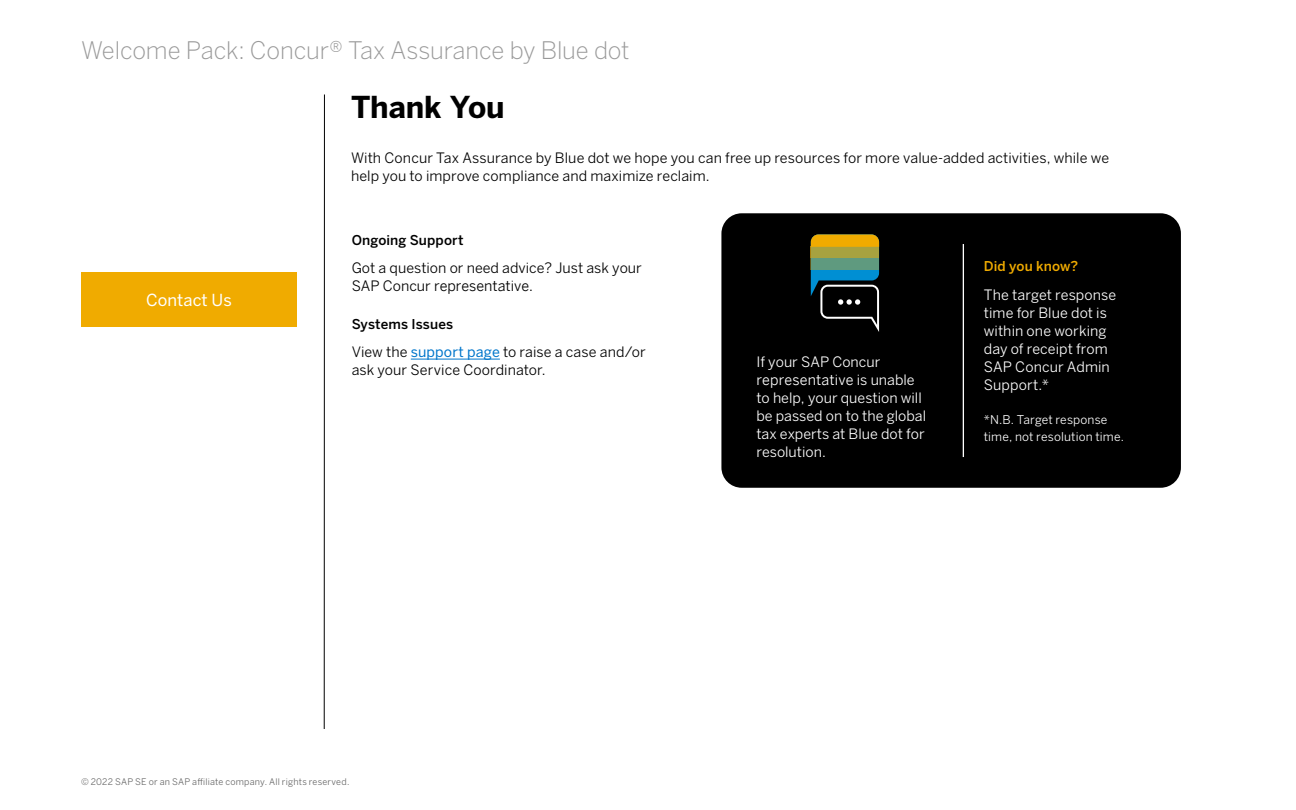
<style>
.page{position:relative;width:1296px;height:810px;background:#fff}
.page>*{position:absolute;margin:0;border:0;box-sizing:border-box;transform-origin:0 0}
.Head{font:700 30px "Benton Sans";letter-spacing:-.005em;color:#000}
.t1{font:300 24px "Benton Sans";letter-spacing:-.005em;color:#999}
.Primary_Nav_Text{font:16.5px "Benton Sans";color:#fff}
.Body{font:14.25px/18px "Benton Sans";letter-spacing:.005em;color:#000}
.Body-2{font:14.25px/18px "Benton Sans";color:#fff}
.Subhead_Level_2{font:500 13.5px "Benton Sans";letter-spacing:.01em;color:#000}
.Body-3{font:500 13.5px "Benton Sans";letter-spacing:.01em;color:#000}
.Subhead_Level_2-2{font:500 13.5px "Benton Sans";letter-spacing:.005em;color:#f0ab00}
.Body-4{font:12px/16.5px "Benton Sans";letter-spacing:.01em;color:#fff}
.t2{font:9px "Benton Sans";letter-spacing:.025em;color:#666}
.s1{color:#0076cb}
</style>
<div class="page">
<hr style="left:324px;top:94px;width:1px;height:635px;background:#000">
<div style="left:81px;top:273px;width:216px;height:54px;background:#f0ab00"></div>
<div style="left:721px;top:213px;width:460px;height:275px;background:#000;border-radius:20px"></div>
<svg style="left:811px;top:234px;width:68px;height:98px"></svg>
<div style="left:811px;top:247px;width:68px;height:11px;background:#a7a23f"></div>
<div style="left:811px;top:258px;width:68px;height:11px;background:#5f9a7f"></div>
<hr style="left:963px;top:244px;width:1px;height:213px;background:#fff">
<hr style="left:411px;top:359px;width:89px;height:1px;background:#0076cb">
<h2 class="t1" style="left:81px;top:36px;width:550px">Welcome Pack: Concur® Tax Assurance by Blue dot</h2>
<p class="Primary_Nav_Text" style="left:146px;top:290px;width:87px">Contact Us</p>
<p class="Head" style="left:351px;top:88px;width:155px">Thank You</p>
<p class="Body" style="left:351px;top:149px;width:760px">With Concur Tax Assurance by Blue dot we hope you can free up resources for more value-added activities, while we help you to improve compliance and maximize reclaim.</p>
<p class="Subhead_Level_2" style="left:352px;top:232px;width:113px">Ongoing Support</p>
<p class="Body" style="left:352px;top:259px;width:292px">Got a question or need advice? Just ask your<br>SAP Concur representative.</p>
<p class="Body-3" style="left:352px;top:316px;width:103px">Systems Issues</p>
<p class="Body" style="left:352px;top:343px;width:295px">View the <span class="s1">support page</span> to raise a case and/or ask your Service Coordinator.</p>
<p class="Body-2" style="left:756px;top:353px;width:171px">If your SAP Concur representative is unable to help, your question will be passed on to the global tax experts at Blue dot for resolution.</p>
<p class="Subhead_Level_2-2" style="left:984px;top:258px;width:96px">Did you know?</p>
<p class="Body-2" style="left:984px;top:285px;width:134px">The target response time for Blue dot is within one working day of receipt from<br>SAP Concur Admin<br>Support.*</p>
<p class="Body-4" style="left:984px;top:412px;width:142px">*N.B. Target response time, not resolution time.</p>
<p class="t2" style="left:81px;top:776px;width:270px">© 2022 SAP SE or an SAP affiliate company. All rights reserved.</p>
</div>
